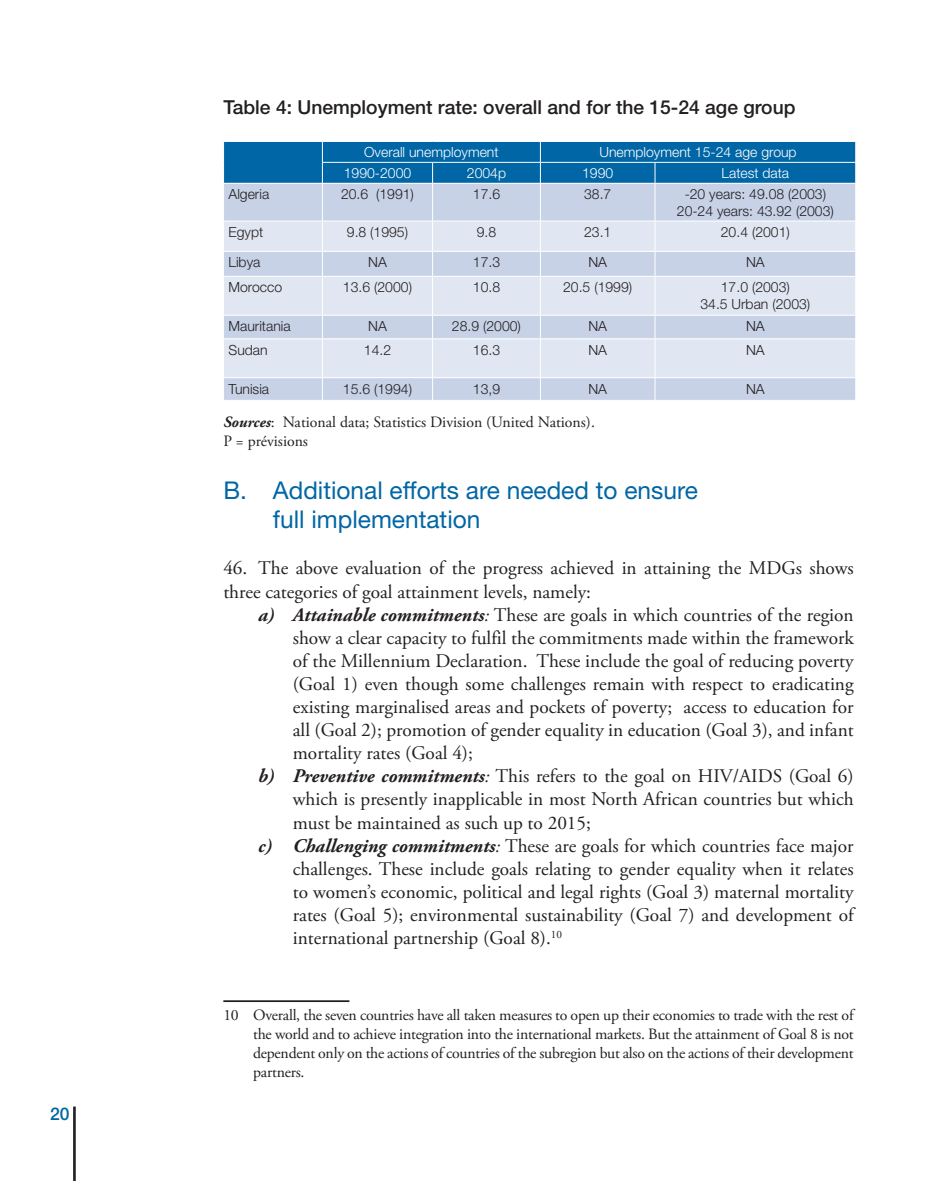
<style>
.page{position:relative;width:943px;height:1181px;background:#fff}
.page>*{position:absolute;margin:0;border:0;box-sizing:border-box;transform-origin:0 0}
.t1{font:24.5px/29.4px "Helvetica Neue";color:#0166a5}
.t2{font:19.25px/23.1px "Adobe Garamond Pro";color:#231f20}
.t3{font:500 19.25px "Helvetica Neue";color:#231f20}
.t4{font:500 17.5px "Helvetica Neue";color:#0166a5}
.t5{font:15.75px/18.9px "Adobe Garamond Pro";letter-spacing:-.015em;color:#231f20}
.t6{font:300 14px/16.8px "Helvetica Neue";color:#231f20;text-align:center}
.t7{font:300 14px "Helvetica Neue";color:#fff}
.s1{font-weight:700;font-style:italic}
.s2{font-style:italic}
</style>
<div class="page">
<hr style="left:73px;top:1106px;width:3px;height:75px;background:#231f20">
<div style="left:224px;top:184px;width:631px;height:216px;background:#c7d2e7"></div>
<svg style="left:224px;top:222px;width:631px;height:155px;background:#d9e0ee"></svg>
<svg style="left:223px;top:141px;width:633px;height:42px;background:#0f6eaa"></svg>
<hr style="left:322px;top:183px;width:1px;height:38px;background:#fff">
<hr style="left:432px;top:183px;width:1px;height:38px;background:#fff">
<hr style="left:540px;top:183px;width:1px;height:38px;background:#fff">
<hr style="left:654px;top:183px;width:1px;height:38px;background:#fff">
<hr style="left:223px;top:221px;width:99px;height:1px;background:#fff">
<hr style="left:322px;top:221px;width:110px;height:1px;background:#fff">
<hr style="left:322px;top:221px;width:1px;height:30px;background:#fff">
<hr style="left:432px;top:221px;width:108px;height:1px;background:#fff">
<hr style="left:432px;top:221px;width:1px;height:30px;background:#fff">
<hr style="left:540px;top:221px;width:115px;height:1px;background:#fff">
<hr style="left:540px;top:221px;width:1px;height:30px;background:#fff">
<hr style="left:655px;top:221px;width:201px;height:1px;background:#fff">
<hr style="left:654px;top:221px;width:1px;height:30px;background:#fff">
<hr style="left:223px;top:251px;width:99px;height:1px;background:#fff">
<hr style="left:322px;top:251px;width:110px;height:1px;background:#fff">
<svg style="left:322px;top:252px;width:1px;height:24px"></svg>
<hr style="left:432px;top:251px;width:108px;height:1px;background:#fff">
<svg style="left:432px;top:252px;width:1px;height:24px"></svg>
<hr style="left:540px;top:251px;width:115px;height:1px;background:#fff">
<svg style="left:540px;top:252px;width:1px;height:24px"></svg>
<hr style="left:655px;top:251px;width:201px;height:1px;background:#fff">
<svg style="left:654px;top:252px;width:1px;height:24px"></svg>
<svg style="left:855px;top:252px;width:1px;height:24px"></svg>
<hr style="left:223px;top:276px;width:99px;height:1px;background:#fff">
<hr style="left:322px;top:276px;width:110px;height:1px;background:#fff">
<hr style="left:322px;top:276px;width:1px;height:39px;background:#fff">
<hr style="left:432px;top:276px;width:108px;height:1px;background:#fff">
<hr style="left:432px;top:276px;width:1px;height:39px;background:#fff">
<hr style="left:540px;top:276px;width:115px;height:1px;background:#fff">
<hr style="left:540px;top:276px;width:1px;height:39px;background:#fff">
<hr style="left:655px;top:276px;width:201px;height:1px;background:#fff">
<hr style="left:654px;top:276px;width:1px;height:39px;background:#fff">
<hr style="left:223px;top:315px;width:99px;height:1px;background:#fff">
<hr style="left:322px;top:315px;width:110px;height:1px;background:#fff">
<svg style="left:322px;top:316px;width:1px;height:22px"></svg>
<hr style="left:432px;top:315px;width:108px;height:1px;background:#fff">
<svg style="left:432px;top:316px;width:1px;height:22px"></svg>
<hr style="left:540px;top:315px;width:115px;height:1px;background:#fff">
<svg style="left:540px;top:316px;width:1px;height:22px"></svg>
<hr style="left:655px;top:315px;width:201px;height:1px;background:#fff">
<svg style="left:654px;top:316px;width:1px;height:22px"></svg>
<svg style="left:855px;top:316px;width:1px;height:22px"></svg>
<hr style="left:223px;top:338px;width:99px;height:1px;background:#fff">
<hr style="left:322px;top:338px;width:110px;height:1px;background:#fff">
<hr style="left:322px;top:339px;width:1px;height:38px;background:#fff">
<hr style="left:432px;top:338px;width:108px;height:1px;background:#fff">
<hr style="left:432px;top:339px;width:1px;height:38px;background:#fff">
<hr style="left:540px;top:338px;width:115px;height:1px;background:#fff">
<hr style="left:540px;top:339px;width:1px;height:38px;background:#fff">
<hr style="left:655px;top:338px;width:201px;height:1px;background:#fff">
<hr style="left:654px;top:339px;width:1px;height:38px;background:#fff">
<hr style="left:223px;top:377px;width:99px;height:1px;background:#fff">
<hr style="left:322px;top:377px;width:110px;height:1px;background:#fff">
<svg style="left:322px;top:378px;width:1px;height:22px"></svg>
<hr style="left:432px;top:377px;width:108px;height:1px;background:#fff">
<svg style="left:432px;top:378px;width:1px;height:22px"></svg>
<hr style="left:540px;top:377px;width:115px;height:1px;background:#fff">
<svg style="left:540px;top:378px;width:1px;height:22px"></svg>
<hr style="left:655px;top:377px;width:201px;height:1px;background:#fff">
<svg style="left:654px;top:378px;width:1px;height:22px"></svg>
<svg style="left:855px;top:379px;width:1px;height:21px"></svg>
<hr style="left:223px;top:1000px;width:126px;height:2px;background:#231f20">
<p class="t4" style="left:50px;top:1103px;width:21px">20</p>
<p class="t3" style="left:223px;top:96px;width:573px">Table 4: Unemployment rate: overall and for the 1 5-24 age group</p>
<p class="t7" style="left:364px;top:144px;width:136px">Overall unemployment</p>
<p class="t7" style="left:599px;top:144px;width:199px">Unemployment 15-24 age group</p>
<p class="t7" style="left:344px;top:165px;width:69px">1990-2000</p>
<p class="t7" style="left:467px;top:165px;width:41px">2004p</p>
<p class="t7" style="left:582px;top:165px;width:33px">1990</p>
<p class="t7" style="left:721px;top:165px;width:69px">Latest data</p>
<p class="t6" style="left:228px;top:186px;width:42px">Algeria</p>
<p class="t6" style="left:341px;top:186px;width:74px">20.6 (1991)</p>
<p class="t6" style="left:473px;top:186px;width:29px">17.6</p>
<p class="t6" style="left:584px;top:186px;width:29px">38.7</p>
<p class="t6" style="left:677px;top:186px;width:158px">-20 years: 49.08 (2003)<br>20-24 years: 43.92 (2003)</p>
<p class="t6" style="left:228px;top:223px;width:36px">Egypt</p>
<p class="t6" style="left:347px;top:223px;width:63px">9.8 (1995)</p>
<p class="t6" style="left:477px;top:223px;width:21px">9.8</p>
<p class="t6" style="left:584px;top:223px;width:29px">23.1</p>
<p class="t6" style="left:721px;top:223px;width:71px">20.4 (2001)</p>
<p class="t6" style="left:228px;top:254px;width:33px">Libya</p>
<p class="t6" style="left:368px;top:254px;width:20px">NA</p>
<p class="t6" style="left:473px;top:254px;width:29px">17.3</p>
<p class="t6" style="left:588px;top:254px;width:20px">NA</p>
<p class="t6" style="left:746px;top:254px;width:20px">NA</p>
<p class="t6" style="left:228px;top:279px;width:55px">Morocco</p>
<p class="t6" style="left:343px;top:279px;width:71px">13.6 (2000)</p>
<p class="t6" style="left:473px;top:279px;width:29px">10.8</p>
<p class="t6" style="left:563px;top:279px;width:71px">20.5 (1999)</p>
<p class="t6" style="left:700px;top:279px;width:111px">17.0 (2003)<br>34.5 Urban (2003)</p>
<p class="t6" style="left:228px;top:317px;width:64px">Mauritania</p>
<p class="t6" style="left:368px;top:317px;width:20px">NA</p>
<p class="t6" style="left:452px;top:317px;width:71px">28.9 (2000)</p>
<p class="t6" style="left:588px;top:317px;width:20px">NA</p>
<p class="t6" style="left:746px;top:317px;width:20px">NA</p>
<p class="t6" style="left:228px;top:341px;width:41px">Sudan</p>
<p class="t6" style="left:364px;top:341px;width:29px">14.2</p>
<p class="t6" style="left:473px;top:341px;width:29px">16.3</p>
<p class="t6" style="left:588px;top:341px;width:20px">NA</p>
<p class="t6" style="left:746px;top:341px;width:20px">NA</p>
<p class="t6" style="left:228px;top:380px;width:42px">Tunisia</p>
<p class="t6" style="left:343px;top:380px;width:71px">15.6 (1994)</p>
<p class="t6" style="left:473px;top:380px;width:29px">13,9</p>
<p class="t6" style="left:588px;top:380px;width:20px">NA</p>
<p class="t6" style="left:746px;top:380px;width:20px">NA</p>
<p class="t5" style="left:223px;top:413px;width:373px"><span class="s1">Sources</span>: National data; Statistics Division (United Nations).<br>P = prévisions</p>
<p class="t1" style="left:273px;top:475px;width:426px;text-indent:-50px">B. Additional efforts are needed to ensure full implementation</p>
<p class="t2" style="left:223px;top:557px;width:632px">46. The above evaluation of the progress achieved in attaining the MDGs shows three categories of goal attainment levels, namely:</p>
<p class="t2" style="left:258px;top:603px;width:597px"><span class="s1">a) Attainable commitments</span><span class="s2">:</span> These are goals in which countries of the region</p>
<p class="t2" style="left:293px;top:627px;width:562px">show a clear capacity to fulfil the commitments made within the framework</p>
<p class="t2" style="left:293px;top:650px;width:562px">of the Millennium Declaration. These include the goal of reducing poverty</p>
<p class="t2" style="left:293px;top:673px;width:562px">(Goal 1) even though some challenges remain with respect to eradicating</p>
<p class="t2" style="left:293px;top:696px;width:562px">existing marginalised areas and pockets of poverty; access to education for</p>
<p class="t2" style="left:293px;top:719px;width:562px">all (Goal 2); promotion of gender equality in education (Goal 3), and infant</p>
<p class="t2" style="left:293px;top:742px;width:182px">mortality rates (Goal 4);</p>
<p class="t2" style="left:258px;top:765px;width:597px"><span class="s1">b) Preventive commitments</span><span class="s2">:</span> This refers to the goal on HIV/AIDS (Goal 6)</p>
<p class="t2" style="left:293px;top:788px;width:562px">which is presently inapplicable in most North African countries but which</p>
<p class="t2" style="left:293px;top:811px;width:300px">must be maintained as such up to 2015;</p>
<p class="t2" style="left:258px;top:834px;width:597px"><span class="s1">c) Challenging commitments</span><span class="s2">:</span> These are goals for which countries face major</p>
<p class="t2" style="left:293px;top:858px;width:562px">challenges. These include goals relating to gender equality when it relates</p>
<p class="t2" style="left:293px;top:881px;width:562px">to women’s economic, political and legal rights (Goal 3) maternal mortality</p>
<p class="t2" style="left:293px;top:904px;width:562px">rates (Goal 5); environmental sustainability (Goal 7) and development of</p>
<p class="t2" style="left:293px;top:927px;width:271px">international partnership (Goal 8).<sup>10</sup></p>
<p class="t5" style="left:253px;top:1006px;width:602px;text-align:justify;text-indent:-30px">10 Overall, the seven countries have all taken measures to open up their economies to trade with the rest of the world and to achieve integration into the international markets. But the attainment of Goal 8 is not dependent only on the actions of countries of the subregion but also on the actions of their development partners.</p>
</div>
